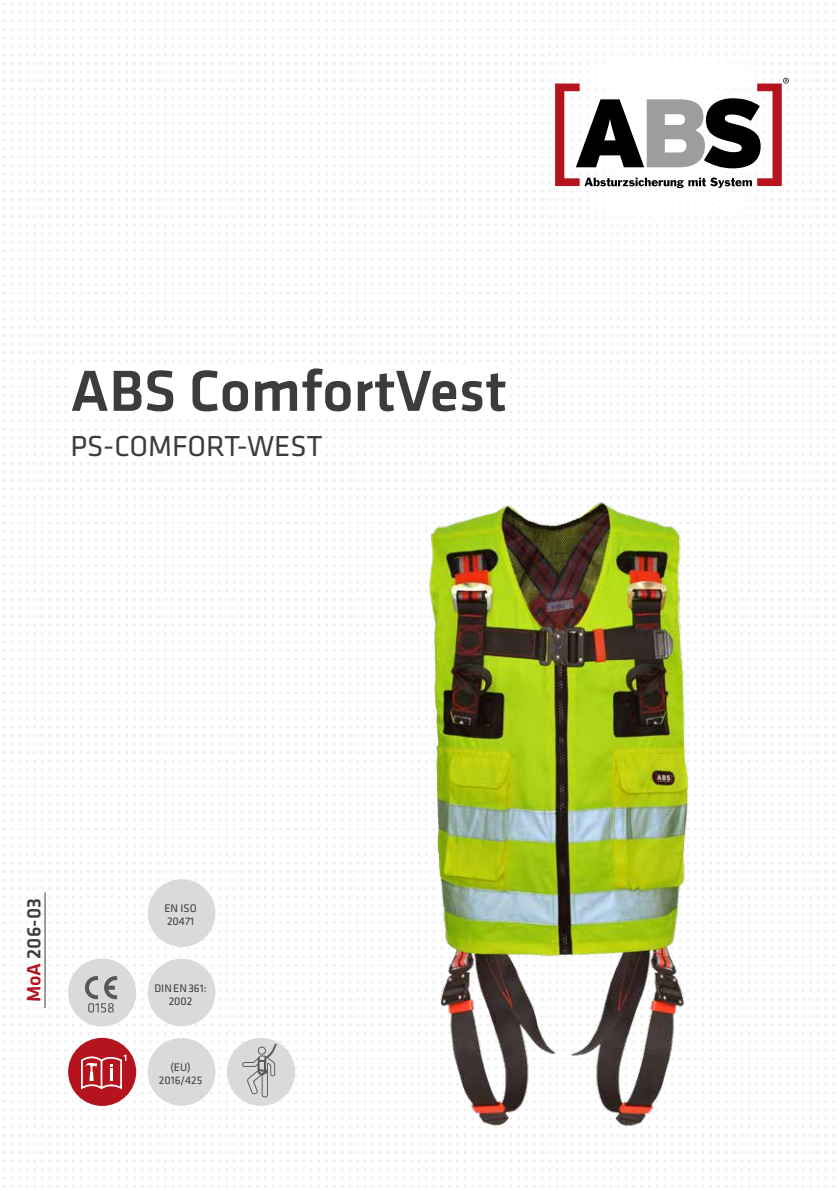
<style>
.page{position:relative;width:840px;height:1191px;background:#fff}
.page>*{position:absolute;margin:0;border:0;box-sizing:border-box;transform-origin:0 0}
.t1{font:500 60px "Klavika Basic";color:#3c3c3b}
.t2{font:30px "Klavika Basic";color:#3c3c3b}
.t3{font:500 20px "Klavika Basic";color:#3c3c3b}
.t4{font:11.4px/13px "Klavika Basic";color:#3c3c3b;text-align:center}
.s1{color:#b5131d}
</style>
<div class="page">
<svg style="left:12px;top:3px;width:823px;height:2px"></svg>
<svg style="left:12px;top:11px;width:823px;height:3px"></svg>
<svg style="left:12px;top:20px;width:823px;height:2px"></svg>
<svg style="left:12px;top:28px;width:823px;height:3px"></svg>
<svg style="left:12px;top:37px;width:823px;height:2px"></svg>
<svg style="left:12px;top:45px;width:823px;height:3px"></svg>
<svg style="left:12px;top:54px;width:823px;height:2px"></svg>
<svg style="left:12px;top:62px;width:823px;height:3px"></svg>
<svg style="left:12px;top:71px;width:823px;height:2px"></svg>
<svg style="left:12px;top:79px;width:823px;height:3px"></svg>
<svg style="left:12px;top:88px;width:823px;height:2px"></svg>
<svg style="left:12px;top:96px;width:823px;height:3px"></svg>
<svg style="left:12px;top:105px;width:823px;height:2px"></svg>
<svg style="left:12px;top:113px;width:823px;height:3px"></svg>
<svg style="left:12px;top:122px;width:823px;height:2px"></svg>
<svg style="left:12px;top:147px;width:823px;height:3px"></svg>
<svg style="left:12px;top:156px;width:823px;height:2px"></svg>
<svg style="left:12px;top:164px;width:823px;height:3px"></svg>
<svg style="left:12px;top:173px;width:823px;height:2px"></svg>
<svg style="left:12px;top:181px;width:823px;height:3px"></svg>
<svg style="left:12px;top:190px;width:823px;height:2px"></svg>
<svg style="left:12px;top:198px;width:823px;height:3px"></svg>
<svg style="left:12px;top:207px;width:823px;height:2px"></svg>
<svg style="left:12px;top:215px;width:823px;height:3px"></svg>
<svg style="left:12px;top:224px;width:823px;height:2px"></svg>
<svg style="left:12px;top:232px;width:823px;height:3px"></svg>
<svg style="left:12px;top:241px;width:823px;height:2px"></svg>
<svg style="left:12px;top:250px;width:823px;height:2px"></svg>
<svg style="left:12px;top:258px;width:823px;height:2px"></svg>
<svg style="left:12px;top:267px;width:823px;height:2px"></svg>
<svg style="left:12px;top:275px;width:823px;height:2px"></svg>
<svg style="left:12px;top:284px;width:823px;height:2px"></svg>
<svg style="left:12px;top:292px;width:823px;height:2px"></svg>
<svg style="left:12px;top:301px;width:823px;height:2px"></svg>
<svg style="left:12px;top:309px;width:823px;height:2px"></svg>
<svg style="left:12px;top:318px;width:823px;height:2px"></svg>
<svg style="left:12px;top:326px;width:823px;height:2px"></svg>
<svg style="left:12px;top:335px;width:823px;height:2px"></svg>
<svg style="left:12px;top:343px;width:823px;height:2px"></svg>
<svg style="left:12px;top:352px;width:823px;height:2px"></svg>
<svg style="left:12px;top:360px;width:823px;height:2px"></svg>
<svg style="left:12px;top:369px;width:823px;height:2px"></svg>
<svg style="left:12px;top:377px;width:823px;height:2px"></svg>
<svg style="left:12px;top:386px;width:823px;height:2px"></svg>
<svg style="left:12px;top:394px;width:823px;height:2px"></svg>
<svg style="left:12px;top:403px;width:823px;height:2px"></svg>
<svg style="left:12px;top:411px;width:823px;height:2px"></svg>
<svg style="left:12px;top:420px;width:823px;height:2px"></svg>
<svg style="left:12px;top:428px;width:823px;height:2px"></svg>
<svg style="left:12px;top:437px;width:823px;height:2px"></svg>
<svg style="left:12px;top:445px;width:823px;height:2px"></svg>
<svg style="left:12px;top:454px;width:823px;height:2px"></svg>
<svg style="left:12px;top:462px;width:823px;height:2px"></svg>
<svg style="left:12px;top:471px;width:823px;height:2px"></svg>
<svg style="left:12px;top:479px;width:823px;height:2px"></svg>
<svg style="left:12px;top:488px;width:823px;height:2px"></svg>
<svg style="left:12px;top:496px;width:823px;height:2px"></svg>
<svg style="left:12px;top:505px;width:823px;height:2px"></svg>
<svg style="left:12px;top:513px;width:823px;height:2px"></svg>
<svg style="left:12px;top:522px;width:823px;height:2px"></svg>
<svg style="left:12px;top:530px;width:823px;height:2px"></svg>
<svg style="left:12px;top:539px;width:823px;height:2px"></svg>
<svg style="left:12px;top:547px;width:823px;height:2px"></svg>
<svg style="left:12px;top:556px;width:823px;height:2px"></svg>
<svg style="left:12px;top:564px;width:823px;height:2px"></svg>
<svg style="left:12px;top:573px;width:823px;height:2px"></svg>
<svg style="left:12px;top:581px;width:823px;height:2px"></svg>
<svg style="left:12px;top:590px;width:823px;height:2px"></svg>
<svg style="left:12px;top:598px;width:823px;height:2px"></svg>
<svg style="left:12px;top:607px;width:823px;height:2px"></svg>
<svg style="left:12px;top:615px;width:823px;height:2px"></svg>
<svg style="left:12px;top:624px;width:823px;height:2px"></svg>
<svg style="left:12px;top:632px;width:823px;height:2px"></svg>
<svg style="left:12px;top:641px;width:823px;height:2px"></svg>
<svg style="left:12px;top:649px;width:823px;height:2px"></svg>
<svg style="left:12px;top:658px;width:823px;height:2px"></svg>
<svg style="left:12px;top:666px;width:823px;height:3px"></svg>
<svg style="left:12px;top:675px;width:823px;height:2px"></svg>
<svg style="left:12px;top:683px;width:823px;height:3px"></svg>
<svg style="left:12px;top:692px;width:823px;height:2px"></svg>
<svg style="left:12px;top:700px;width:823px;height:3px"></svg>
<svg style="left:12px;top:709px;width:823px;height:2px"></svg>
<svg style="left:12px;top:717px;width:823px;height:3px"></svg>
<svg style="left:12px;top:726px;width:823px;height:2px"></svg>
<svg style="left:12px;top:734px;width:823px;height:3px"></svg>
<svg style="left:12px;top:743px;width:823px;height:2px"></svg>
<svg style="left:12px;top:751px;width:823px;height:3px"></svg>
<svg style="left:12px;top:760px;width:823px;height:2px"></svg>
<svg style="left:12px;top:768px;width:823px;height:3px"></svg>
<svg style="left:12px;top:777px;width:823px;height:2px"></svg>
<svg style="left:12px;top:785px;width:823px;height:3px"></svg>
<svg style="left:12px;top:794px;width:823px;height:2px"></svg>
<svg style="left:12px;top:802px;width:823px;height:3px"></svg>
<svg style="left:12px;top:811px;width:823px;height:2px"></svg>
<svg style="left:12px;top:819px;width:823px;height:3px"></svg>
<svg style="left:12px;top:828px;width:823px;height:2px"></svg>
<svg style="left:12px;top:837px;width:823px;height:2px"></svg>
<svg style="left:12px;top:845px;width:823px;height:2px"></svg>
<svg style="left:12px;top:854px;width:823px;height:2px"></svg>
<svg style="left:12px;top:862px;width:823px;height:2px"></svg>
<svg style="left:12px;top:871px;width:823px;height:2px"></svg>
<svg style="left:12px;top:879px;width:823px;height:2px"></svg>
<svg style="left:12px;top:887px;width:823px;height:3px"></svg>
<svg style="left:12px;top:896px;width:823px;height:2px"></svg>
<svg style="left:12px;top:904px;width:823px;height:3px"></svg>
<svg style="left:12px;top:913px;width:823px;height:2px"></svg>
<svg style="left:12px;top:921px;width:823px;height:3px"></svg>
<svg style="left:12px;top:930px;width:823px;height:2px"></svg>
<svg style="left:12px;top:938px;width:823px;height:3px"></svg>
<svg style="left:12px;top:947px;width:823px;height:2px"></svg>
<svg style="left:12px;top:955px;width:823px;height:3px"></svg>
<svg style="left:12px;top:964px;width:823px;height:2px"></svg>
<svg style="left:12px;top:1023px;width:823px;height:3px"></svg>
<svg style="left:12px;top:1032px;width:823px;height:2px"></svg>
<svg style="left:12px;top:1109px;width:823px;height:2px"></svg>
<svg style="left:12px;top:1117px;width:823px;height:2px"></svg>
<svg style="left:12px;top:1126px;width:823px;height:2px"></svg>
<svg style="left:12px;top:1134px;width:823px;height:2px"></svg>
<svg style="left:12px;top:1143px;width:823px;height:2px"></svg>
<svg style="left:12px;top:1151px;width:823px;height:2px"></svg>
<svg style="left:12px;top:1160px;width:823px;height:2px"></svg>
<svg style="left:12px;top:1168px;width:823px;height:2px"></svg>
<svg style="left:12px;top:1177px;width:823px;height:2px"></svg>
<svg style="left:12px;top:1185px;width:823px;height:2px"></svg>
<svg style="left:12px;top:130px;width:823px;height:3px"></svg>
<svg style="left:12px;top:139px;width:823px;height:2px"></svg>
<div style="left:529px;top:6px;width:279px;height:254px;background:#fff"></div>
<svg style="left:555px;top:78px;width:233px;height:110px"></svg>
<hr style="left:44px;top:892px;width:1px;height:116px;background:#3c3c3b">
<div style="left:147px;top:879px;width:68px;height:68px;background:#dadada;border-radius:50%"></div>
<div style="left:68px;top:958px;width:68px;height:68px;background:#dadada;border-radius:50%"></div>
<svg style="left:12px;top:972px;width:823px;height:45px"></svg>
<div style="left:147px;top:958px;width:68px;height:68px;background:#dadada;border-radius:50%"></div>
<svg style="left:68px;top:1037px;width:68px;height:69px"></svg>
<svg style="left:147px;top:1037px;width:68px;height:69px"></svg>
<svg style="left:12px;top:1040px;width:823px;height:62px"></svg>
<div style="left:227px;top:1037px;width:68px;height:69px;border:2px solid #dadada;border-radius:50%"></div>
<div style="left:67px;top:362px;width:442px;height:52px;background:#fff"></div>
<div style="left:67px;top:433px;width:258px;height:25px;background:#fff"></div>
<img style="left:412px;top:496px;width:301px;height:648px">
<h1 class="t1" style="left:70px;top:350px;width:437px">ABS ComfortVest</h1>
<h2 class="t2" style="left:70px;top:426px;width:253px">PS-COMFORT-WEST</h2>
<h3 class="t3" style="left:20px;top:1002px;width:106px;rotate:-90deg"><span class="s1">MoA</span> 206-03</h3>
<p class="t4" style="left:164px;top:901px;width:34px;text-align:left">EN ISO<br>20471</p>
<p class="t4" style="left:154px;top:981px;width:54px">DINEN361:<br>2002</p>
<p class="t4" style="left:159px;top:1060px;width:45px">(EU)<br>2016/425</p>
</div>
